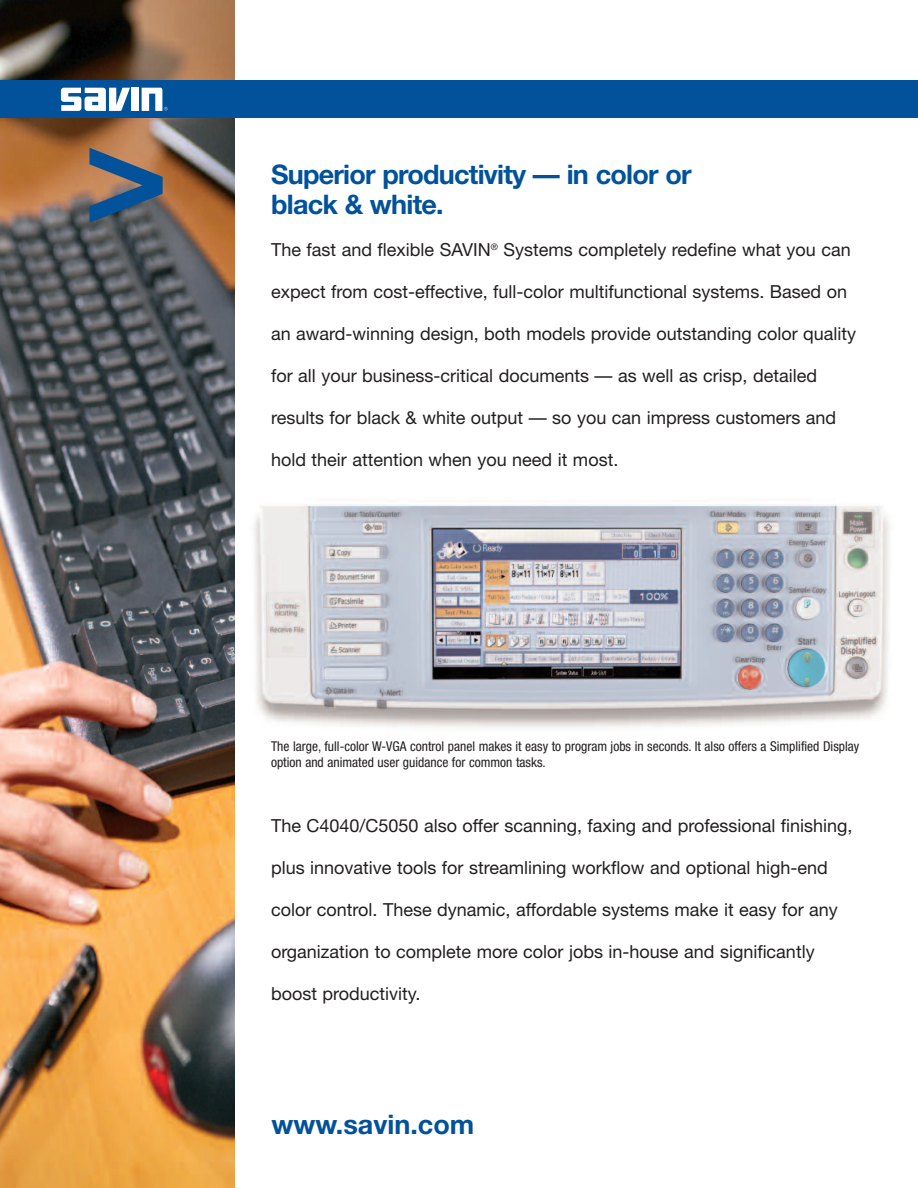
<style>
.page{position:relative;width:918px;height:1188px;background:#fff}
.page>*{position:absolute;margin:0;border:0;box-sizing:border-box;transform-origin:0 0}
.t1{font:700 144px "Helvetica Neue";color:#01529a}
.t2{font:700 27px/30px "Helvetica Neue";letter-spacing:-.03em;color:#01529a}
.t3{font:700 27px "Helvetica Neue";color:#01529a}
.t4{font:18px "Helvetica Neue";color:#231f20}
.t5{font:condensed 13.5px/16.5px "Helvetica Neue";color:#231f20}
</style>
<div class="page">
<img style="left:0;top:0;width:235px;height:1188px">
<div style="left:0;top:81px;width:918px;height:37px;background:#01529a"></div>
<svg style="left:61px;top:88px;width:69px;height:23px"></svg>
<div style="left:131px;top:88px;width:7px;height:23px;background:#fff"></div>
<svg style="left:142px;top:88px;width:26px;height:23px"></svg>
<img style="left:254px;top:504px;width:637px;height:223px">
<h1 class="t1" style="left:83px;top:119px;width:88px">&gt;</h1>
<h2 class="t2" style="left:271px;top:162px;width:422px">Superior productivity — in color or black &amp; white.</h2>
<p class="t4" style="left:271px;top:243px;width:581px">The fast and flexible SAVIN<sup>®</sup> Systems completely redefine what you can</p>
<p class="t4" style="left:271px;top:285px;width:577px">expect from cost-effective, full-color multifunctional systems. Based on</p>
<p class="t4" style="left:271px;top:327px;width:587px">an award-winning design, both models provide outstanding color quality</p>
<p class="t4" style="left:271px;top:369px;width:548px">for all your business-critical documents — as well as crisp, detailed</p>
<p class="t4" style="left:271px;top:411px;width:567px">results for black &amp; white output — so you can impress customers and</p>
<p class="t4" style="left:271px;top:453px;width:349px">hold their attention when you need it most.</p>
<p class="t5" style="left:271px;top:739px;width:590px">The large, full-color W-VGA control panel makes it easy to program jobs in seconds. It also offers a Simplified Display option and animated user guidance for common tasks.</p>
<p class="t4" style="left:271px;top:819px;width:583px">The C4040/C5050 also offer scanning, faxing and professional finishing,</p>
<p class="t4" style="left:271px;top:861px;width:558px">plus innovative tools for streamlining workflow and optional high-end</p>
<p class="t4" style="left:271px;top:903px;width:568px">color control. These dynamic, affordable systems make it easy for any</p>
<p class="t4" style="left:271px;top:945px;width:545px">organization to complete more color jobs in-house and significantly</p>
<p class="t4" style="left:271px;top:987px;width:151px">boost productivity.</p>
<h2 class="t3" style="left:272px;top:1115px;width:204px">www.savin.com</h2>
</div>
